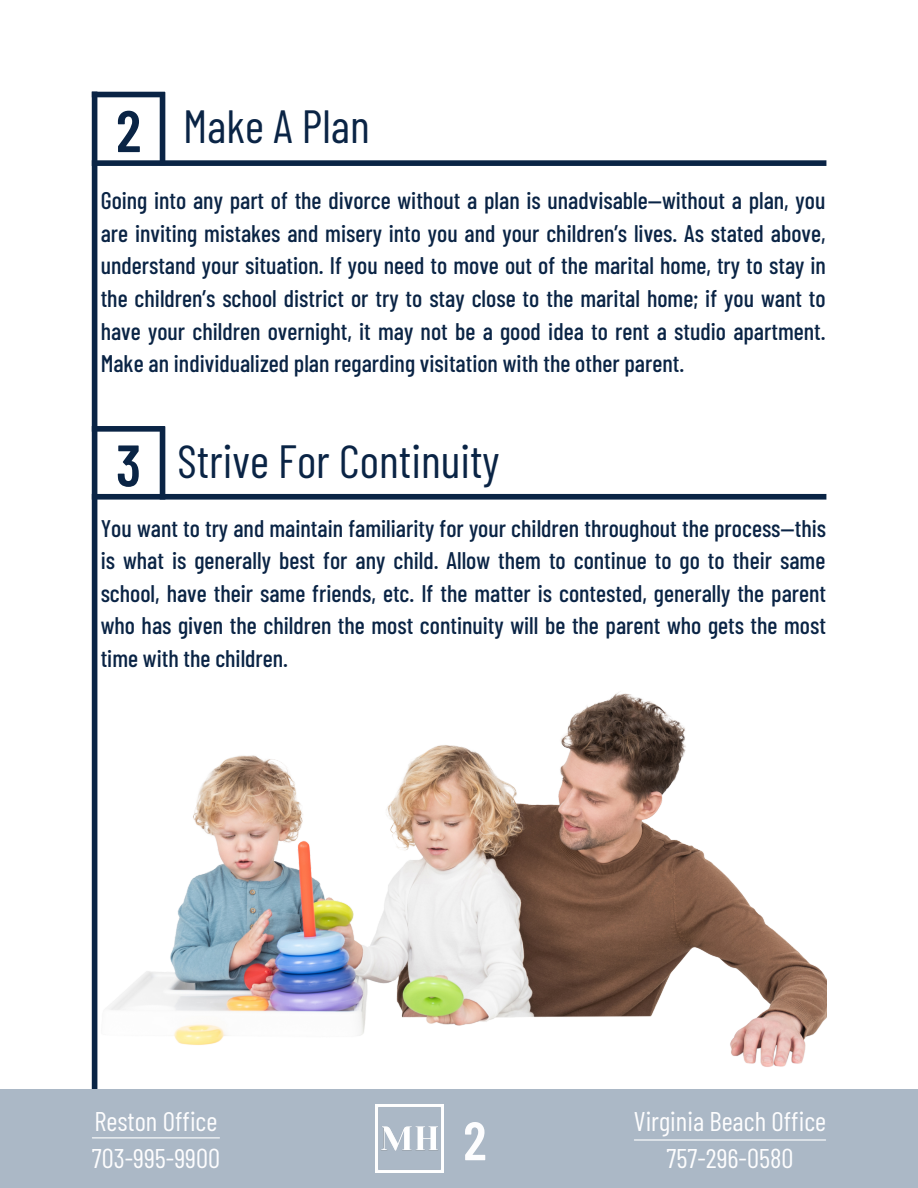
<style>
.page{position:relative;width:918px;height:1188px;background:#fff}
.page>*{position:absolute;margin:0;border:0;box-sizing:border-box;transform-origin:0 0}
.t1{font:600 58.5px "Barlow Condensed";color:#0a2445}
.t2{font:600 54px "Barlow Condensed";color:#fdfdfe}
.t3{font:46.5px "Barlow Condensed";color:#0a2445}
.t4{font:27px "Barlow Condensed";color:#fdfdfe}
.t5{font:500 24px/32.7px "Barlow Condensed";color:#0a2445;text-align:justify}
</style>
<div class="page">
<div style="left:92px;top:92px;width:5px;height:1004px;background:#0a2445"></div>
<div style="left:92px;top:426px;width:73px;height:6px;background:#0a2445"></div>
<div style="left:160px;top:426px;width:5px;height:74px;background:#0a2445"></div>
<div style="left:92px;top:494px;width:734px;height:6px;background:#0a2445"></div>
<div style="left:92px;top:92px;width:73px;height:5px;background:#0a2445"></div>
<div style="left:160px;top:92px;width:5px;height:73px;background:#0a2445"></div>
<div style="left:92px;top:160px;width:734px;height:6px;background:#0a2445"></div>
<div style="left:0;top:1089px;width:918px;height:99px;background:#abb8c6"></div>
<img style="left:375px;top:1104px;width:69px;height:69px">
<hr style="left:92px;top:1137px;width:127px;height:1px;background:#fff">
<hr style="left:634px;top:1139px;width:192px;height:2px;background:#fff">
<img style="left:108px;top:692px;width:718px;height:375px">
<p class="t1" style="left:116px;top:94px;width:26px">2</p>
<p class="t3" style="left:183px;top:97px;width:188px">Make A Plan</p>
<p class="t5" style="left:101px;top:183px;width:727px">Going into any part of the divorce without a plan is unadvisable—without a plan, you are inviting mistakes and misery into you and your children’s lives. As stated above, understand your situation. If you need to move out of the marital home, try to stay in the children’s school district or try to stay close to the marital home; if you want to have your children overnight, it may not be a good idea to rent a studio apartment.<br>Make an individualized plan regarding visitation with the other parent.</p>
<p class="t1" style="left:116px;top:428px;width:26px">3</p>
<p class="t3" style="left:177px;top:431px;width:324px">Strive For Continuity</p>
<p class="t5" style="left:101px;top:511px;width:727px">You want to try and maintain familiarity for your children throughout the process—this is what is generally best for any child. Allow them to continue to go to their same school, have their same friends, etc. If the matter is contested, generally the parent who has given the children the most continuity will be the parent who gets the most time with the children.</p>
<p class="t4" style="left:94px;top:1104px;width:125px">Reston Office</p>
<p class="t4" style="left:634px;top:1104px;width:194px">Virginia Beach Office</p>
<p class="t4" style="left:92px;top:1141px;width:130px">703-995-9900</p>
<p class="t4" style="left:667px;top:1141px;width:128px">757-296-0580</p>
<p class="t2" style="left:463px;top:1106px;width:24px">2</p>
</div>
